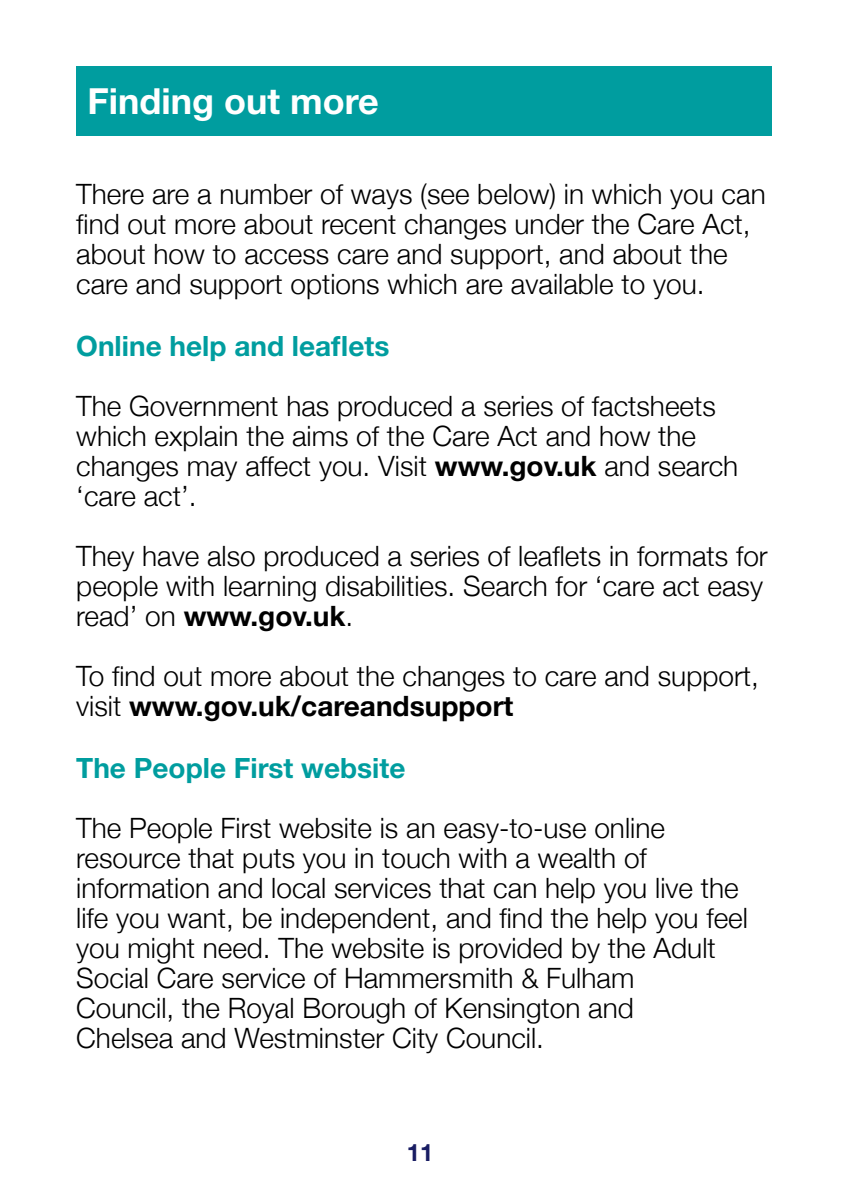
<style>
.page{position:relative;width:842px;height:1191px;background:#fff}
.page>*{position:absolute;margin:0;border:0;box-sizing:border-box;transform-origin:0 0}
.t1{font:700 36px "Helvetica Neue LT Std";color:#fff}
.t2{font:300 28px/30px "Helvetica Neue";color:#000}
.t3{font:700 28px "Helvetica Neue LT Std";color:#009d9f}
.t4{font:700 24px "Helvetica Neue LT Std";color:#191d63}
.s1{font-weight:700}
</style>
<div class="page">
<div style="left:76px;top:66px;width:695px;height:70px;background:#009d9f"></div>
<p class="t1" style="left:88px;top:79px;width:293px">Finding out more</p>
<p class="t2" style="left:76px;top:177px;width:691px">There are a number of ways (see below) in which you can find out more about recent changes under the Care Act, about how to access care and support, and about the care and support options which are available to you.</p>
<p class="t3" style="left:76px;top:328px;width:315px">Online help and leaflets</p>
<p class="t2" style="left:76px;top:389px;width:663px">The Government has produced a series of factsheets which explain the aims of the Care Act and how the changes may affect you. Visit <span class="s1">www.gov.uk</span> and search ‘care act’.</p>
<p class="t2" style="left:76px;top:539px;width:693px">They have also produced a series of leaflets in formats for people with learning disabilities. Search for ‘care act easy read’ on <span class="s1">www.gov.uk</span>.</p>
<p class="t2" style="left:76px;top:659px;width:684px">To find out more about the changes to care and support, visit <span class="s1">www.gov.uk/careandsupport</span></p>
<p class="t3" style="left:76px;top:750px;width:331px">The People First website</p>
<p class="t2" style="left:76px;top:811px;width:673px">The People First website is an easy-to-use online resource that puts you in touch with a wealth of information and local services that can help you live the life you want, be independent, and find the help you feel you might need. The website is provided by the Adult Social Care service of Hammersmith &amp; Fulham<br>Council, the Royal Borough of Kensington and<br>Chelsea and Westminster City Council.</p>
<p class="t4" style="left:407px;top:1138px;width:28px">11</p>
</div>
